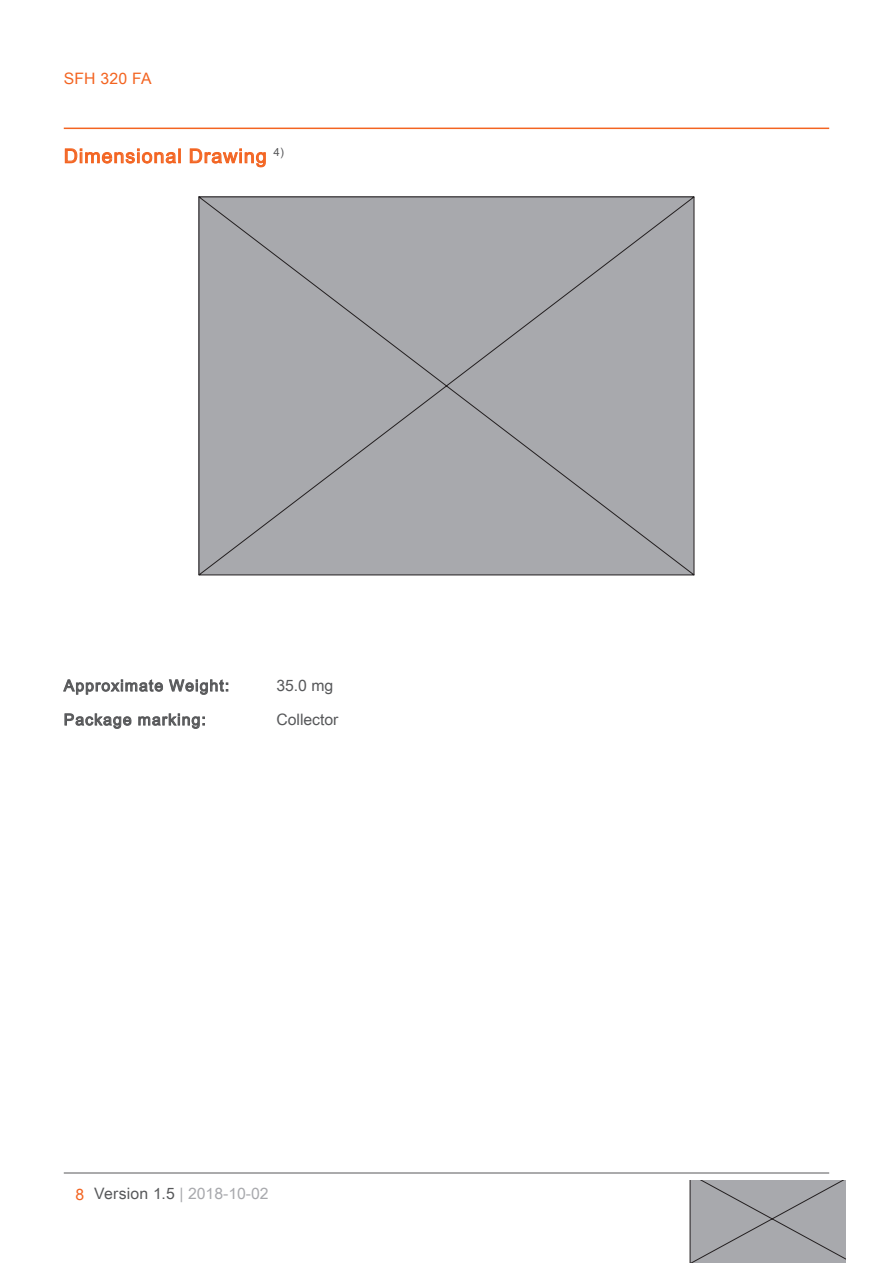
<style>
.page{position:relative;width:893px;height:1263px;background:#fff}
.page>*{position:absolute;margin:0;border:0;box-sizing:border-box;transform-origin:0 0}
.t1{font:19.5px "Arial Unicode MS";letter-spacing:.055em;color:#f36421}
.t2{font:15.75px "Arial Unicode MS";letter-spacing:.07em;color:#57585a}
.t3{font:15.75px "Arial Unicode MS";color:#a8a9ad}
.t4{font:15.75px "Arial Unicode MS";color:#57585a}
.t5{font:15.75px "Arial Unicode MS";letter-spacing:.01em;color:#f36421}
.s1{color:#f36421}
.s2{color:#57585a}
</style>
<div class="page">
<hr style="left:64px;top:128px;width:765px;height:1px;background:#f36421">
<hr style="left:64px;top:1173px;width:765px;height:1px;background:#57585a">
<div style="left:689px;top:1180px;width:157px;height:83px;background:#a8a9ad"></div>
<svg style="left:65px;top:148px;width:112px;height:16px"></svg>
<div style="left:178px;top:148px;width:3px;height:15px;border:1px solid #f36421"></div>
<svg style="left:189px;top:148px;width:77px;height:20px"></svg>
<div style="left:198px;top:196px;width:497px;height:380px;background:#a8a9ad"></div>
<svg style="left:63px;top:679px;width:165px;height:16px"></svg>
<svg style="left:64px;top:713px;width:68px;height:16px"></svg>
<svg style="left:138px;top:713px;width:67px;height:16px"></svg>
<p class="t5" style="left:64px;top:67px;width:89px">SFH 320 FA</p>
<p class="t1" style="left:64px;top:142px;width:222px">Dimensional Drawing <sup>4)</sup></p>
<p class="t2" style="left:64px;top:674px;width:167px">Approximate Weight:</p>
<p class="t2" style="left:276px;top:674px;width:58px">35.0 mg</p>
<p class="t2" style="left:64px;top:708px;width:144px">Package marking:</p>
<p class="t4" style="left:276px;top:708px;width:64px">Collector</p>
<p class="t3" style="left:76px;top:1182px;width:195px"><span class="s1">8</span> <span class="s2">Version 1.5</span> | 2018-10-02</p>
</div>
